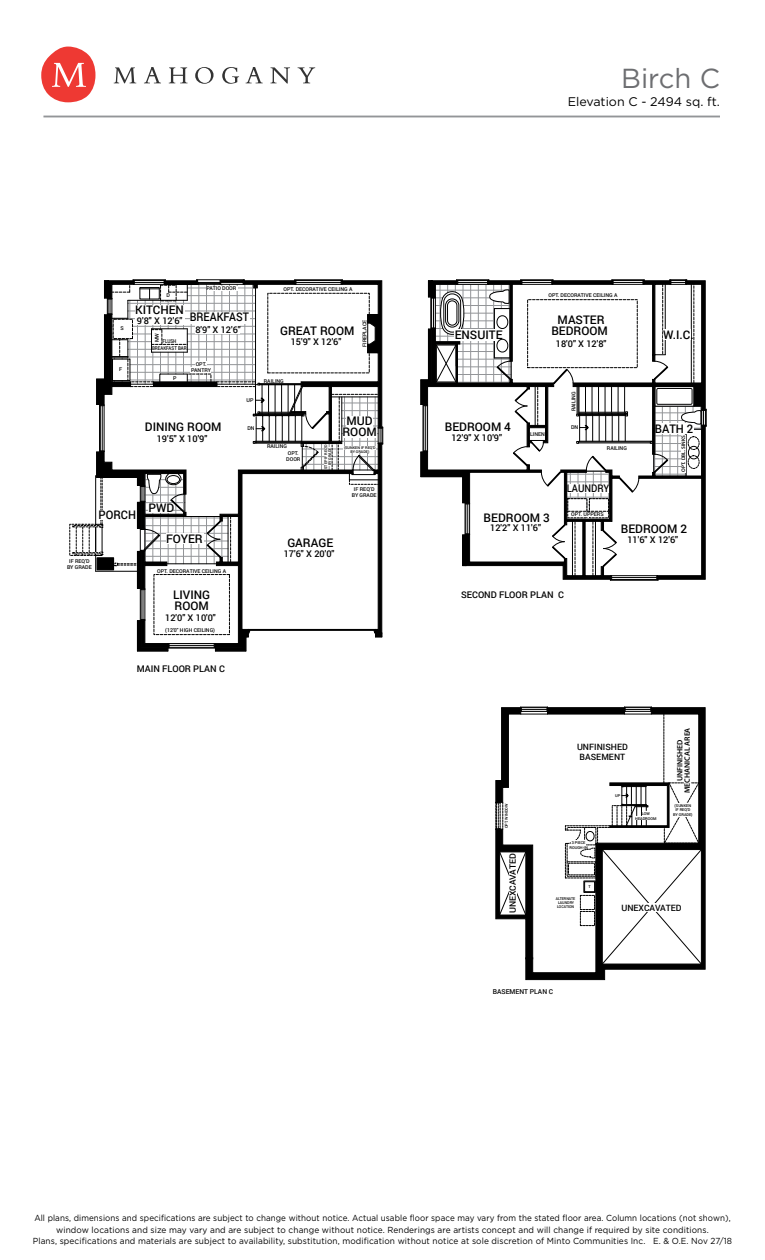
<style>
.page{position:relative;width:765px;height:1260px;background:#fff}
.page>*{position:absolute;margin:0;border:0;box-sizing:border-box;transform-origin:0 0}
.t1{font:27.5px "Gotham";color:#6d6e71}
.t2{font:12.5px "Gotham";color:#000}
.t3{font:500 11.88px/11.5px "Roboto";color:#000;text-align:center}
.t4{font:500 11.88px "Roboto";color:#000;scale:.9 1}
.t5{font:500 11.88px "Roboto";color:#000;scale:.96 1}
.t6{font:500 11.88px "Roboto";color:#000;scale:.95 1}
.t7{font:600 10.5px "Myriad Pro";color:#000}
.t8{font:500 10.5px "Roboto";color:#000;scale:.9 1}
.t9{font:500 9.25px "Roboto";color:#000}
.t10{font:8.75px/12.5px "Gotham";letter-spacing:.01em;color:#000;text-align:center;scale:.92 1}
.t11{font:8.75px "Gotham";letter-spacing:.01em;color:#000;scale:.95 1}
.t12{font:500 8.75px/10.4px "Roboto";color:#000}
.t13{font:600 7.75px/7.5px "Myriad Pro";color:#000;text-align:center}
.t14{font:500 7.75px "Roboto";color:#000;scale:.9 1}
.t15{font:500 6.75px "Roboto";color:#000}
.t16{font:500 5.25px/6.2px "Roboto";color:#000;text-align:center}
.t17{font:500 5.25px/7.6px "Roboto";color:#000;text-align:center;scale:.85 1}
.t18{font:600 5.25px "Myriad Pro";color:#000}
.t19{font:500 3.88px/4.6px "Roboto";color:#000;text-align:center}
.t20{font:500 3.88px/4.1px "Roboto";color:#000;text-align:center;scale:.93 1}
.t21{font:500 3.75px/4px "Roboto";color:#000;text-align:center}
</style>
<div class="page">
<hr style="left:43px;top:116px;width:677px;height:1px;background:#939598">
<svg style="left:114px;top:67px;width:22px;height:16px"></svg>
<svg style="left:144px;top:67px;width:17px;height:16px"></svg>
<svg style="left:169px;top:67px;width:19px;height:16px"></svg>
<svg style="left:195px;top:67px;width:19px;height:17px"></svg>
<svg style="left:222px;top:67px;width:17px;height:17px"></svg>
<svg style="left:246px;top:67px;width:17px;height:16px"></svg>
<svg style="left:270px;top:67px;width:20px;height:17px"></svg>
<svg style="left:298px;top:67px;width:17px;height:16px"></svg>
<svg style="left:41px;top:47px;width:54px;height:55px"></svg>
<hr style="left:610px;top:580px;width:48px;height:1px;background:#000">
<hr style="left:215px;top:651px;width:31px;height:1px;background:#000">
<hr style="left:137px;top:651px;width:31px;height:1px;background:#000">
<svg style="left:421px;top:280px;width:286px;height:300px"></svg>
<div style="left:463px;top:535px;width:3px;height:31px;border:1px solid #000"></div>
<svg style="left:73px;top:280px;width:311px;height:371px"></svg>
<svg style="left:496px;top:707px;width:206px;height:257px"></svg>
<svg style="left:526px;top:708px;width:179px;height:272px"></svg>
<h1 class="t1" style="left:621px;top:63px;width:100px">Birch C</h1>
<h2 class="t2" style="left:568px;top:94px;width:154px">Elevation C - 2494 sq. ft.</h2>
<p class="t16" style="left:167px;top:292px;width:5px">D</p>
<p class="t16" style="left:206px;top:285px;width:31px">PATIO DOOR</p>
<p class="t16" style="left:121px;top:325px;width:5px">S</p>
<p class="t16" style="left:119px;top:366px;width:5px">F</p>
<h3 class="t3" style="left:135px;top:304px;width:50px">KITCHEN</h3>
<h3 class="t4" style="left:190px;top:309px;width:67px">BREAKFAST</h3>
<p class="t9" style="left:137px;top:314px;width:47px">9'8" X 12'6"</p>
<p class="t16" style="left:154px;top:342px;width:11px;rotate:-90deg">MW</p>
<p class="t17" style="left:152px;top:337px;width:42px">FLUSH<br>BREAKFAST BAR</p>
<p class="t9" style="left:195px;top:323px;width:47px">8'9" X 12'6"</p>
<p class="t16" style="left:173px;top:375px;width:5px">P</p>
<p class="t16" style="left:191px;top:361px;width:21px">OPT.<br>PANTRY</p>
<h3 class="t3" style="left:145px;top:420px;width:78px">DINING ROOM</h3>
<p class="t9" style="left:157px;top:432px;width:52px">19'5" X 10'9"</p>
<p class="t16" style="left:247px;top:397px;width:8px">UP</p>
<p class="t16" style="left:247px;top:425px;width:9px">DN</p>
<h3 class="t6" style="left:99px;top:506px;width:41px">PORCH</h3>
<p class="t16" style="left:67px;top:558px;width:26px">IF REQ’D<br>BY GRADE</p>
<h3 class="t3" style="left:148px;top:501px;width:27px">PWD</h3>
<h3 class="t3" style="left:166px;top:532px;width:38px">FOYER</h3>
<p class="t16" style="left:157px;top:568px;width:70px">OPT. DECORATIVE CEILING A</p>
<h3 class="t3" style="left:173px;top:588px;width:39px;text-align:left">LIVING<br>ROOM</h3>
<p class="t9" style="left:165px;top:611px;width:52px">12'0" X 10'0"</p>
<p class="t16" style="left:165px;top:627px;width:51px">(12'0" HIGH CEILING)</p>
<p class="t16" style="left:283px;top:286px;width:70px">OPT. DECORATIVE CEILING A</p>
<h3 class="t3" style="left:280px;top:324px;width:76px">GREAT ROOM</h3>
<p class="t9" style="left:291px;top:335px;width:52px">15'9" X 12'6"</p>
<p class="t16" style="left:361px;top:347px;width:29px;rotate:-90deg">FIREPLACE</p>
<p class="t16" style="left:264px;top:377px;width:22px">RAILING</p>
<p class="t16" style="left:267px;top:443px;width:22px">RAILING</p>
<p class="t16" style="left:286px;top:450px;width:16px">OPT.<br>DOOR</p>
<p class="t21" style="left:324px;top:469px;width:26px;rotate:-90deg">STEP IF REQ’D<br>BY GRADE</p>
<h3 class="t3" style="left:342px;top:415px;width:36px;line-height:10.8px">MUD<br>ROOM</h3>
<p class="t21" style="left:344px;top:445px;width:33px">(SUNKEN IF REQ’D<br>BY GRADE)</p>
<p class="t16" style="left:352px;top:486px;width:26px">IF REQ’D<br>BY GRADE</p>
<p class="t12" style="left:296px;top:533px;width:21px">PWD</p>
<h3 class="t3" style="left:287px;top:536px;width:47px">GARAGE</h3>
<p class="t9" style="left:284px;top:547px;width:52px">17'6" X 20'0"</p>
<p class="t9" style="left:137px;top:662px;width:90px">MAIN FLOOR PLAN C</p>
<p class="t16" style="left:548px;top:292px;width:70px">OPT. DECORATIVE CEILING A</p>
<h3 class="t3" style="left:455px;top:329px;width:49px">ENSUITE</h3>
<h3 class="t3" style="left:551px;top:313px;width:58px">MASTER<br>BEDROOM</h3>
<p class="t9" style="left:556px;top:337px;width:52px">18'0" X 12'8"</p>
<h3 class="t3" style="left:663px;top:329px;width:32px">W.I.C.</h3>
<p class="t16" style="left:570px;top:411px;width:22px;rotate:-90deg">RAILING</p>
<h3 class="t3" style="left:445px;top:420px;width:68px">BEDROOM 4</h3>
<p class="t9" style="left:451px;top:431px;width:52px">12'9" X 10'9"</p>
<p class="t16" style="left:530px;top:431px;width:16px">LINEN</p>
<p class="t16" style="left:571px;top:424px;width:9px">DN</p>
<p class="t16" style="left:607px;top:445px;width:22px">RAILING</p>
<h3 class="t5" style="left:655px;top:420px;width:42px">BATH 2</h3>
<p class="t18" style="left:680px;top:472px;width:38px;rotate:-90deg">OPT. DBL. SINKS</p>
<p class="t19" style="left:577px;top:482px;width:12px">LINEN</p>
<p class="t8" style="left:567px;top:481px;width:49px">LAUNDRY</p>
<h3 class="t3" style="left:484px;top:511px;width:68px">BEDROOM 3</h3>
<p class="t9" style="left:490px;top:522px;width:52px">12'2" X 11'6"</p>
<p class="t16" style="left:571px;top:511px;width:34px">OPT. UPPERS</p>
<p class="t14" style="left:604px;top:519px;width:36px">LAUNDRY</p>
<h3 class="t3" style="left:621px;top:522px;width:68px">BEDROOM 2</h3>
<p class="t9" style="left:627px;top:533px;width:52px">11'6" X 12'6"</p>
<p class="t9" style="left:461px;top:589px;width:105px">SECOND FLOOR PLAN C</p>
<p class="t19" style="left:504px;top:828px;width:26px;rotate:-90deg">OPT. WINDOW</p>
<p class="t12" style="left:507px;top:913px;width:62px;rotate:-90deg">UNEXCAVATED</p>
<p class="t12" style="left:577px;top:741px;width:52px">UNFINISHED<br>BASEMENT</p>
<p class="t19" style="left:570px;top:841px;width:20px">3 PIECE<br>ROUGH-IN</p>
<p class="t19" style="left:615px;top:794px;width:7px">UP</p>
<p class="t19" style="left:635px;top:811px;width:23px">LOW<br>HEADROOM</p>
<p class="t19" style="left:588px;top:884px;width:4px">T</p>
<p class="t13" style="left:676px;top:793px;width:67px;rotate:-90deg">UNFINISHED<br>MECHANICAL AREA</p>
<p class="t7" style="left:674px;top:853px;width:90px;rotate:-90deg">MECHANICAL AREA</p>
<p class="t19" style="left:673px;top:803px;width:21px">(SUNKEN<br>IF REQ’D<br>BY GRADE)</p>
<p class="t20" style="left:556px;top:896px;width:22px">ALTERNATE<br>LAUNDRY<br>LOCATION</p>
<p class="t12" style="left:621px;top:903px;width:62px">UNEXCAVATED</p>
<p class="t15" style="left:493px;top:987px;width:62px">BASEMENT PLAN C</p>
<p class="t10" style="left:34px;top:1211px;width:758px">All plans, dimensions and specifications are subject to change without notice. Actual usable floor space may vary from the stated floor area. Column locations (not shown), window locations and size may vary and are subject to change without notice. Renderings are artists concept and will change if required by site conditions.</p>
<p class="t11" style="left:33px;top:1236px;width:738px">Plans, specifications and materials are subject to availability, substitution, modification without notice at sole discretion of Minto Communities Inc. E. &amp; O.E. Nov 27/18</p>
</div>
